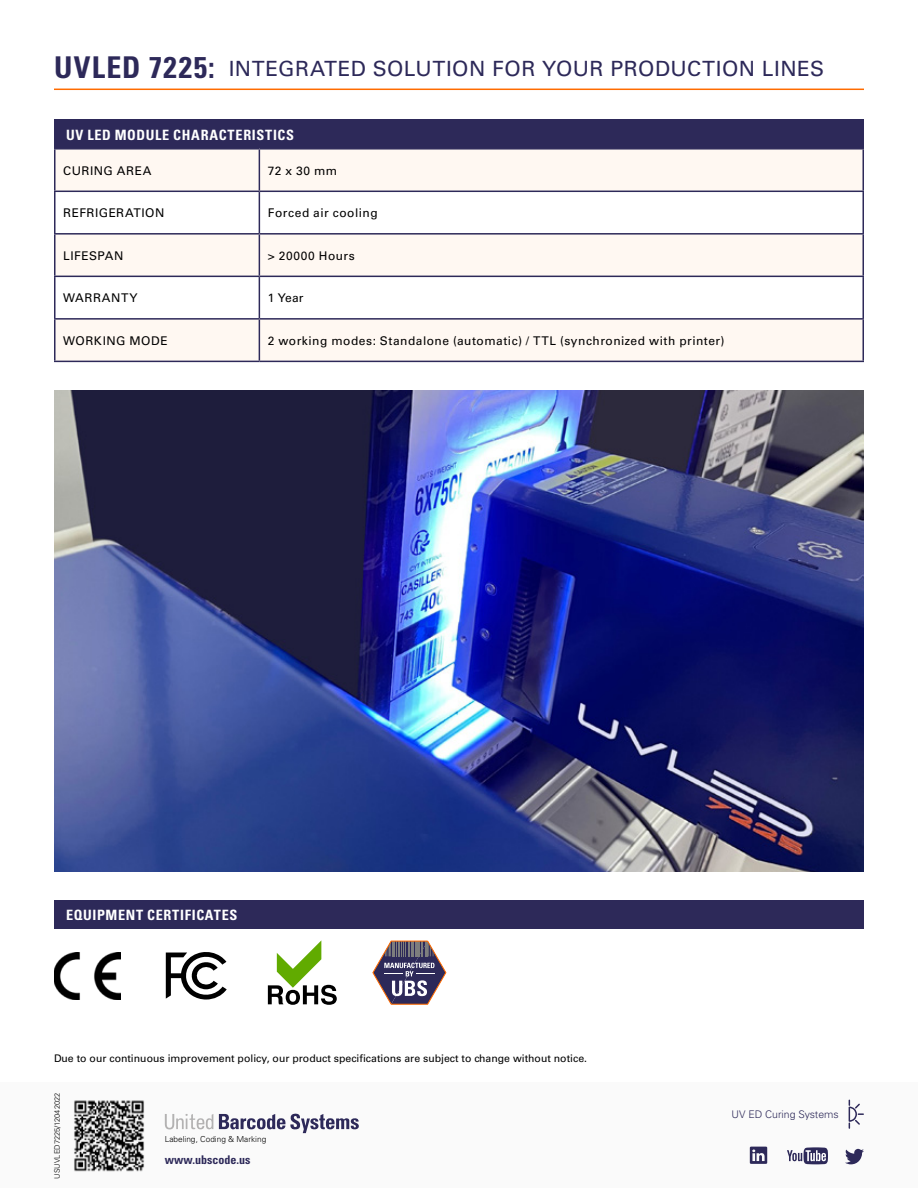
<style>
.page{position:relative;width:918px;height:1188px;background:#fff}
.page>*{position:absolute;margin:0;border:0;box-sizing:border-box;transform-origin:0 0}
.t1{font:21px "Univers";letter-spacing:.02em;color:#2d2959}
.t2{font:700 condensed 14.25px "Univers";letter-spacing:.045em;color:#fff}
.t3{font:12px "Univers";letter-spacing:.04em;color:#000}
.t4{font:700 condensed 12px "Univers";color:#2d2959}
.t5{font:10.5px "Univers";color:#000}
.t6{font:300 10.5px "Univers";color:#2d2959}
.t7{font:300 8.25px "Univers";color:#000}
.t8{font:300 7.5px "Univers";color:#000}
.s1{font-weight:700;font-stretch:condensed;font-size:30px}
</style>
<div class="page">
<div style="left:0;top:1083px;width:918px;height:105px;background:#fafafa"></div>
<svg style="left:750px;top:1147px;width:17px;height:17px"></svg>
<svg style="left:787px;top:1147px;width:41px;height:17px"></svg>
<svg style="left:845px;top:1149px;width:19px;height:15px"></svg>
<svg style="left:219px;top:1114px;width:140px;height:19px"></svg>
<svg style="left:165px;top:1114px;width:48px;height:16px"></svg>
<hr style="left:54px;top:89px;width:810px;height:1px;background:#ff6b00">
<img style="left:74px;top:1100px;width:70px;height:72px">
<div style="left:54px;top:119px;width:810px;height:29px;background:#2d2959"></div>
<svg style="left:56px;top:150px;width:806px;height:211px;fill:#fff8f2"></svg>
<hr style="left:862px;top:277px;width:2px;height:41px;background:#2d2959">
<hr style="left:259px;top:148px;width:605px;height:2px;background:#2d2959">
<hr style="left:862px;top:150px;width:2px;height:41px;background:#2d2959">
<hr style="left:54px;top:191px;width:205px;height:1px;background:#2d2959">
<hr style="left:259px;top:191px;width:605px;height:1px;background:#2d2959">
<hr style="left:862px;top:192px;width:2px;height:41px;background:#2d2959">
<hr style="left:54px;top:233px;width:205px;height:2px;background:#2d2959">
<hr style="left:259px;top:233px;width:605px;height:2px;background:#2d2959">
<hr style="left:862px;top:235px;width:2px;height:41px;background:#2d2959">
<hr style="left:54px;top:276px;width:205px;height:1px;background:#2d2959">
<hr style="left:259px;top:276px;width:605px;height:1px;background:#2d2959">
<hr style="left:54px;top:318px;width:205px;height:2px;background:#2d2959">
<hr style="left:259px;top:318px;width:605px;height:2px;background:#2d2959">
<hr style="left:862px;top:320px;width:2px;height:41px;background:#2d2959">
<hr style="left:54px;top:361px;width:205px;height:1px;background:#2d2959">
<hr style="left:259px;top:361px;width:605px;height:1px;background:#2d2959">
<hr style="left:54px;top:148px;width:205px;height:2px;background:#2d2959">
<hr style="left:54px;top:150px;width:2px;height:41px;background:#2d2959">
<hr style="left:259px;top:150px;width:1px;height:41px;background:#2d2959">
<hr style="left:54px;top:192px;width:2px;height:41px;background:#2d2959">
<hr style="left:259px;top:192px;width:1px;height:41px;background:#2d2959">
<hr style="left:54px;top:235px;width:2px;height:41px;background:#2d2959">
<hr style="left:259px;top:235px;width:1px;height:41px;background:#2d2959">
<hr style="left:54px;top:277px;width:2px;height:41px;background:#2d2959">
<hr style="left:259px;top:277px;width:1px;height:41px;background:#2d2959">
<hr style="left:54px;top:320px;width:2px;height:41px;background:#2d2959">
<hr style="left:259px;top:320px;width:1px;height:41px;background:#2d2959">
<img style="left:54px;top:390px;width:810px;height:482px">
<div style="left:54px;top:900px;width:810px;height:29px;background:#2d2959"></div>
<svg style="left:166px;top:952px;width:61px;height:48px"></svg>
<img style="left:54px;top:952px;width:66px;height:47px">
<svg style="left:268px;top:940px;width:69px;height:65px"></svg>
<svg style="left:372px;top:940px;width:75px;height:65px"></svg>
<svg style="left:848px;top:1099px;width:16px;height:30px"></svg>
<h1 class="t1" style="left:54px;top:56px;width:772px"><span class="s1">UVLED 7225:</span> INTEGRATED SOLUTION FOR YOUR PRODUCTION LINES</h1>
<p class="t2" style="left:66px;top:126px;width:230px">UV LED MODULE CHARACTERISTICS</p>
<p class="t3" style="left:63px;top:163px;width:90px">CURING AREA</p>
<p class="t3" style="left:268px;top:163px;width:71px">72 x 30 mm</p>
<p class="t3" style="left:63px;top:206px;width:103px">REFRIGERATION</p>
<p class="t3" style="left:268px;top:206px;width:111px">Forced air cooling</p>
<p class="t3" style="left:63px;top:248px;width:62px">LIFESPAN</p>
<p class="t3" style="left:268px;top:248px;width:89px">&gt; 20000 Hours</p>
<p class="t3" style="left:63px;top:291px;width:76px">WARRANTY</p>
<p class="t3" style="left:268px;top:291px;width:37px">1 Year</p>
<p class="t3" style="left:63px;top:333px;width:106px">WORKING MODE</p>
<p class="t3" style="left:268px;top:333px;width:458px">2 working modes: Standalone (automatic) / TTL (synchronized with printer)</p>
<p class="t2" style="left:66px;top:906px;width:173px">EQUIPMENT CERTIFICATES</p>
<p class="t5" style="left:54px;top:1052px;width:535px">Due to our continuous improvement policy, our product specifications are subject to change without notice.</p>
<p class="t8" style="left:53px;top:1179px;width:87px;rotate:-90deg">USUVLED7225/12042022</p>
<p class="t7" style="left:165px;top:1134px;width:103px">Labeling, Coding &amp; Marking</p>
<p class="t4" style="left:165px;top:1152px;width:87px">www.ubscode.us</p>
<p class="t6" style="left:731px;top:1108px;width:109px">UV ED Curing Systems</p>
</div>
